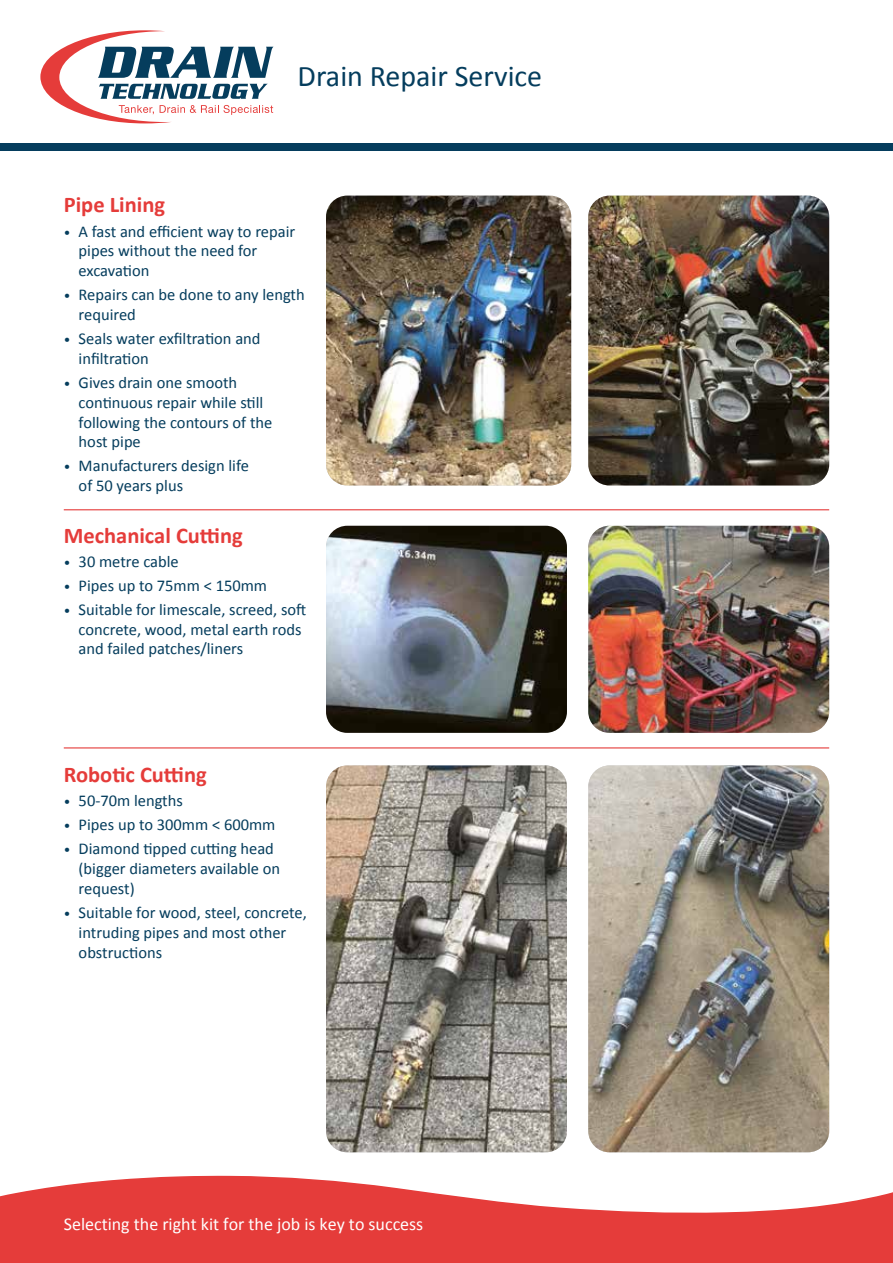
<style>
.page{position:relative;width:893px;height:1263px;background:#fff}
.page>*{position:absolute;margin:0;border:0;box-sizing:border-box;transform-origin:0 0}
.t1{font:30px "Calibri";color:#053d5d}
.t2{font:700 22.5px "Calibri";color:#e53c3a}
.t3{font:18px "Calibri";color:#fff}
.t4{font:16.5px/19.8px "Calibri";color:#053d5d}
.s1{font-size:13.5px}
</style>
<div class="page">
<div style="left:0;top:144px;width:893px;height:7px;background:#053d5d"></div>
<img style="left:326px;top:526px;width:241px;height:207px">
<img style="left:326px;top:765px;width:241px;height:387px">
<img style="left:588px;top:765px;width:241px;height:387px">
<hr style="left:64px;top:509px;width:765px;height:1px;background:#e53c3a">
<hr style="left:64px;top:747px;width:765px;height:1px;background:#e53c3a">
<img style="left:326px;top:196px;width:245px;height:289px">
<img style="left:588px;top:196px;width:241px;height:289px">
<img style="left:588px;top:526px;width:241px;height:207px">
<svg style="left:0;top:1175px;width:893px;height:88px;fill:#e53c3a"></svg>
<svg style="left:40px;top:30px;width:233px;height:93px"></svg>
<h1 class="t1" style="left:298px;top:55px;width:246px">Drain Repair Service</h1>
<h2 class="t2" style="left:64px;top:189px;width:103px">Pipe Lining</h2>
<p class="t4" style="left:79px;top:221px;width:218px;text-indent:-15px"><span class="s1">•</span> A fast and efficient way to repair pipes without the need for excavation</p>
<p class="t4" style="left:79px;top:284px;width:228px;text-indent:-15px"><span class="s1">•</span> Repairs can be done to any length required</p>
<p class="t4" style="left:79px;top:328px;width:183px;text-indent:-15px"><span class="s1">•</span> Seals water exfiltration and infiltration</p>
<p class="t4" style="left:79px;top:372px;width:195px;text-indent:-15px"><span class="s1">•</span> Gives drain one smooth continuous repair while still following the contours of the host pipe</p>
<p class="t4" style="left:79px;top:455px;width:172px;text-indent:-15px"><span class="s1">•</span> Manufacturers design life of 50 years plus</p>
<h2 class="t2" style="left:64px;top:519px;width:181px">Mechanical Cutting</h2>
<p class="t4" style="left:64px;top:551px;width:117px"><span class="s1">•</span> 30 metre cable</p>
<p class="t4" style="left:64px;top:575px;width:205px"><span class="s1">•</span> Pipes up to 75mm &lt; 150mm</p>
<p class="t4" style="left:79px;top:599px;width:229px;text-indent:-15px"><span class="s1">•</span> Suitable for limescale, screed, soft concrete, wood, metal earth rods and failed patches/liners</p>
<h2 class="t2" style="left:64px;top:759px;width:145px">Robotic Cutting</h2>
<p class="t4" style="left:64px;top:790px;width:121px"><span class="s1">•</span> 50-70m lengths</p>
<p class="t4" style="left:64px;top:815px;width:213px"><span class="s1">•</span> Pipes up to 300mm &lt; 600mm</p>
<p class="t4" style="left:79px;top:839px;width:203px;text-indent:-15px"><span class="s1">•</span> Diamond tipped cutting head (bigger diameters available on request)</p>
<p class="t4" style="left:79px;top:902px;width:230px;text-indent:-15px"><span class="s1">•</span> Suitable for wood, steel, concrete, intruding pipes and most other obstructions</p>
<p class="t3" style="left:64px;top:1211px;width:361px">Selecting the right kit for the job is key to success</p>
</div>
